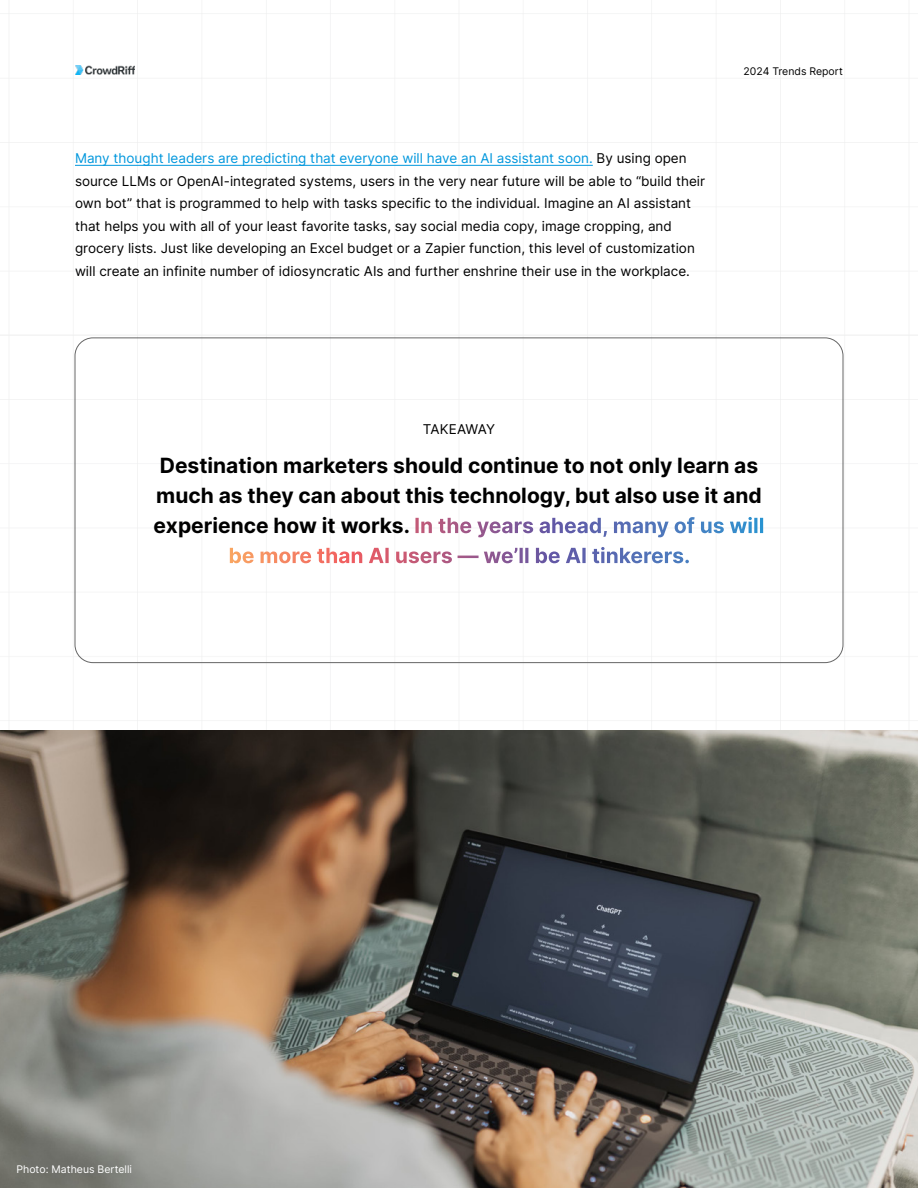
<style>
.page{position:relative;width:918px;height:1188px;background:#fff}
.page>*{position:absolute;margin:0;border:0;box-sizing:border-box;transform-origin:0 0}
.t1{font:700 21px/30px "Inter";color:#000;text-align:center}
.t2{font:13.5px/22.5px "Inter";color:#000}
.t3{font:13.5px "Inter";letter-spacing:-.045em;color:#000}
.t4{font:10.5px "Inter";color:#fff}
.t5{font:10.5px "Inter";color:#000}
.s1{color:#0097dd}
.s2{color:#fff}
</style>
<div class="page">
<img style="left:0;top:0;width:918px;height:730px">
<img style="left:75px;top:65px;width:60px;height:10px">
<hr style="left:75px;top:165px;width:518px;height:1px;background:#0097dd">
<img style="left:0;top:730px;width:918px;height:458px">
<p class="t2" style="left:75px;top:147px;width:632px"><span class="s1">Many thought leaders are predicting that everyone will have an AI assistant soon.</span> By using open source LLMs or OpenAI-integrated systems, users in the very near future will be able to “build their own bot” that is programmed to help with tasks specific to the individual. Imagine an AI assistant that helps you with all of your least favorite tasks, say social media copy, image cropping, and grocery lists. Just like developing an Excel budget or a Zapier function, this level of customization will create an infinite number of idiosyncratic AIs and further enshrine their use in the workplace.</p>
<p class="t5" style="left:744px;top:63px;width:101px">2024 Trends Report</p>
<p class="t3" style="left:423px;top:419px;width:74px">TAKEAWAY</p>
<h1 class="t1" style="left:154px;top:450px;width:612px">Destination marketers should continue to not only learn as much as they can about this technology, but also use it and experience how it works. <span class="s2">In the years ahead, many of us will be more than AI users — we’ll be AI tinkerers.</span></h1>
<p class="t4" style="left:16px;top:1162px;width:117px">Photo: Matheus Bertelli</p>
</div>
